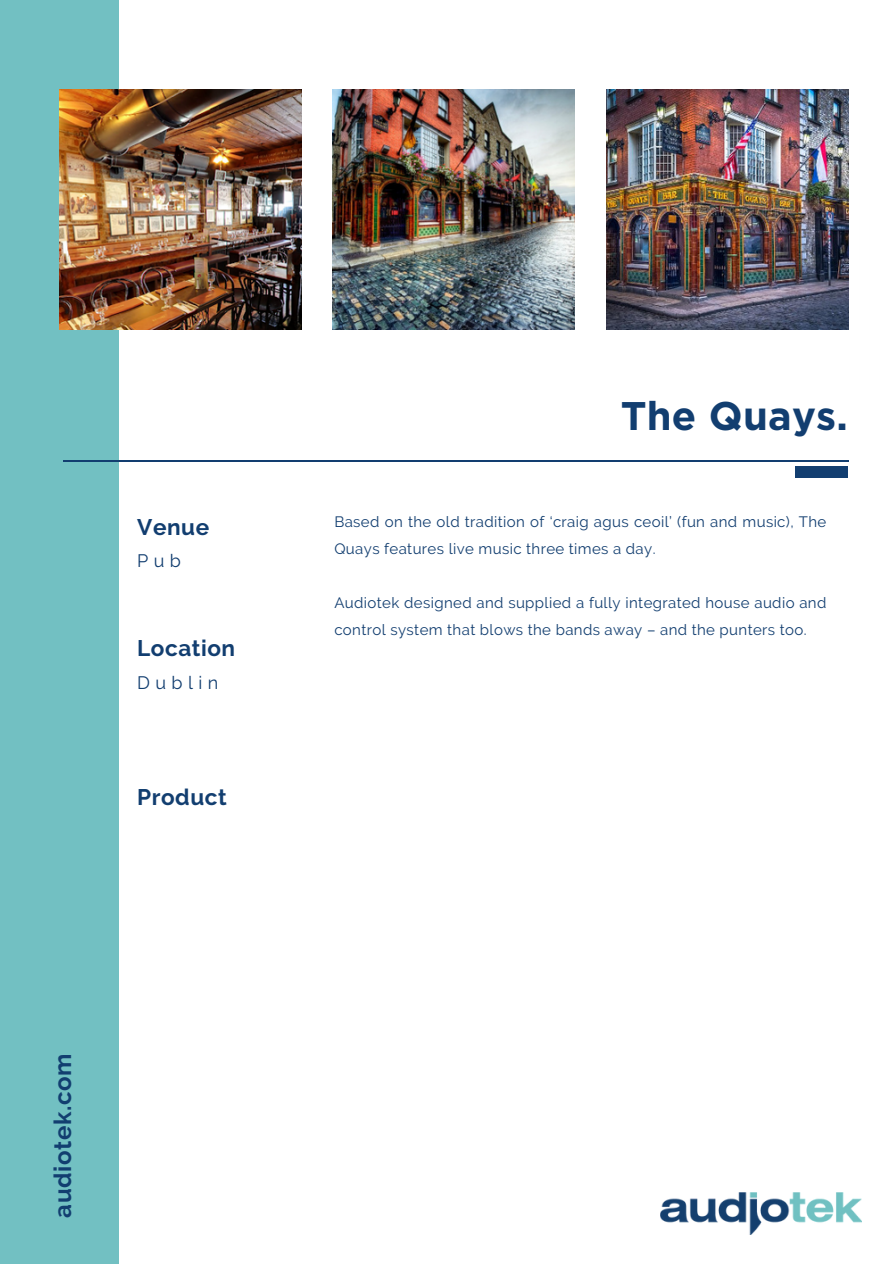
<style>
.page{position:relative;width:894px;height:1264px;background:#fff}
.page>*{position:absolute;margin:0;border:0;box-sizing:border-box;transform-origin:0 0}
.t1{font:700 39.9px "Gotham";letter-spacing:.005em;color:#123e70}
.t2{font:700 24px "Raleway";letter-spacing:.025em;color:#123e70}
.t3{font:700 22.5px "Raleway";letter-spacing:.025em;color:#123e70}
.t4{font:18px "Raleway";letter-spacing:.3em;color:#123e70}
.t5{font:15px/27px "Raleway";letter-spacing:.025em;color:#123e70}
</style>
<div class="page">
<div style="left:0;top:0;width:118px;height:1263px;background:#72c0c2"></div>
<img style="left:332px;top:89px;width:242px;height:240px">
<img style="left:59px;top:89px;width:242px;height:240px">
<img style="left:606px;top:89px;width:242px;height:240px">
<hr style="left:63px;top:461px;width:785px;height:1px;background:#123e70">
<div style="left:795px;top:466px;width:52px;height:12px;background:#123e70"></div>
<img style="left:660px;top:1192px;width:200px;height:42px">
<h2 class="t3" style="left:137px;top:513px;width:73px">Venue</h2>
<h3 class="t4" style="left:137px;top:549px;width:45px">Pub</h3>
<p class="t3" style="left:137px;top:635px;width:99px">Location</p>
<h2 class="t4" style="left:137px;top:672px;width:82px">Dublin</h2>
<p class="t3" style="left:137px;top:783px;width:91px">Product</p>
<p class="t2" style="left:48px;top:1217px;width:166px;rotate:-90deg">audiotek.com</p>
<h1 class="t1" style="left:620px;top:398px;width:229px">The Quays.</h1>
<h3 class="t5" style="left:334px;top:508px;width:493px">Based on the old tradition of ‘craig agus ceoil’ (fun and music), The<br>Quays features live music three times a day.</h3>
<h2 class="t5" style="left:334px;top:589px;width:493px">Audiotek designed and supplied a fully integrated house audio and control system that blows the bands away – and the punters too.</h2>
</div>
